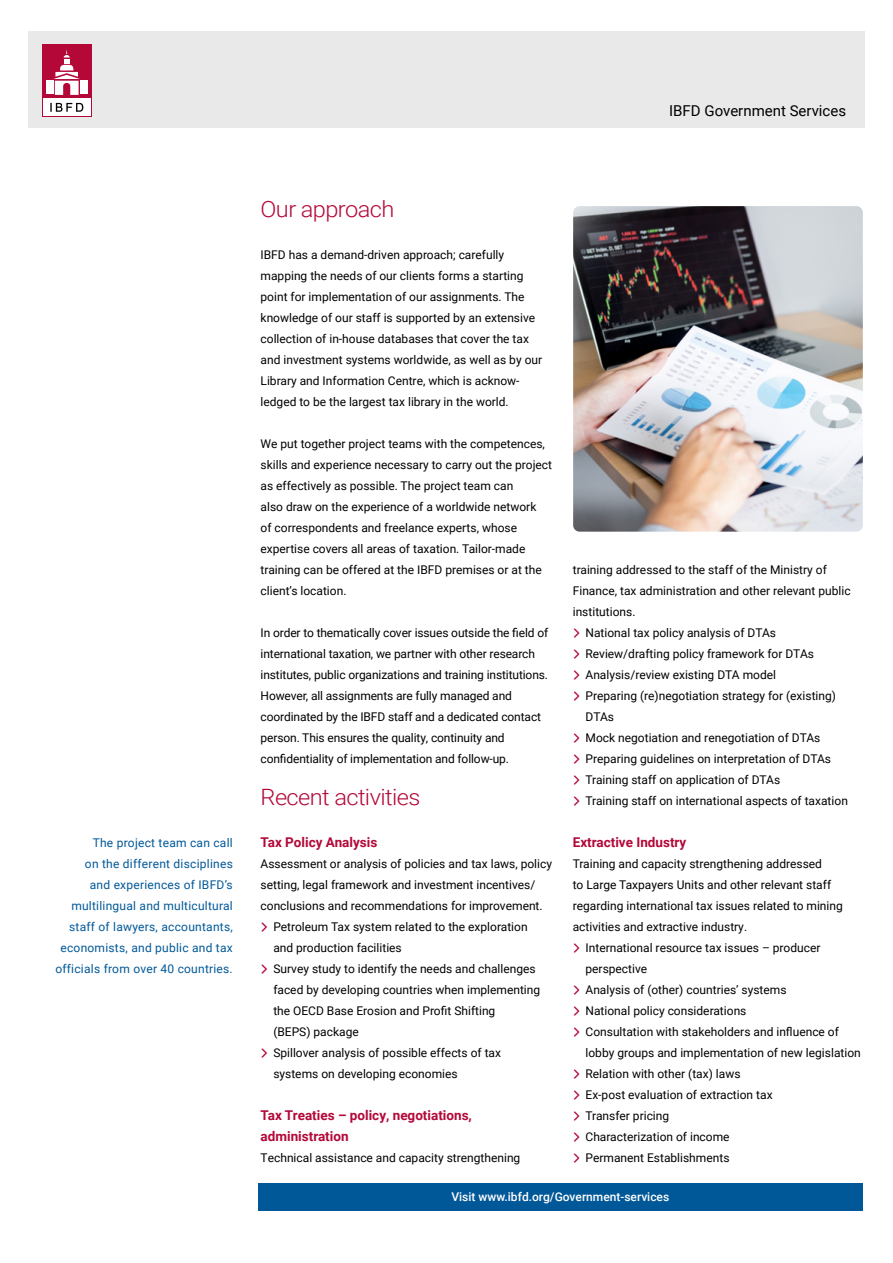
<style>
.page{position:relative;width:893px;height:1263px;background:#fff}
.page>*{position:absolute;margin:0;border:0;box-sizing:border-box;transform-origin:0 0}
.t1{font:300 22.5px "Roboto";letter-spacing:-.025em;color:#b30838;scale:1.05 1}
.t2{font:15px "Roboto";color:#000}
.t3{font:700 13.5px/21px "Roboto";color:#b30838}
.t4{font:12px/21px "Roboto";color:#000}
.t5{font:12px/21px "Roboto";letter-spacing:.02em;color:#005898;text-align:right}
.t6{font:500 12px "Roboto";color:#fff}
.s1{color:#b30838}
</style>
<div class="page">
<div style="left:28px;top:31px;width:837px;height:97px;background:#e9e9ea"></div>
<div style="left:42px;top:44px;width:50px;height:73px;background:#b30838"></div>
<div style="left:43px;top:99px;width:47px;height:17px;background:#fff"></div>
<div style="left:46px;top:81px;width:7px;height:13px;background:#fff"></div>
<div style="left:80px;top:81px;width:7px;height:13px;background:#fff"></div>
<svg style="left:53px;top:50px;width:27px;height:45px"></svg>
<svg style="left:50px;top:103px;width:33px;height:9px"></svg>
<img style="left:573px;top:206px;width:290px;height:326px">
<div style="left:258px;top:1183px;width:605px;height:27px;background:#005898"></div>
<p class="t2" style="left:669px;top:100px;width:178px">IBFD Government Services</p>
<p class="t5" style="left:55px;top:831px;width:179px">The project team can call<br>on the different disciplines<br>and experiences of IBFD’s multilingual and multicultural staff of lawyers, accountants, economists, and public and tax officials from over 40 countries.</p>
<h1 class="t1" style="left:261px;top:193px;width:129px">Our approach</h1>
<p class="t4" style="left:261px;top:243px;width:283px">IBFD has a demand-driven approach; carefully mapping the needs of our clients forms a starting point for implementation of our assignments. The knowledge of our staff is supported by an extensive collection of in-house databases that cover the tax and investment systems worldwide, as well as by our Library and Information Centre, which is acknow&shy;ledged to be the largest tax library in the world.</p>
<p class="t4" style="left:261px;top:432px;width:293px">We put together project teams with the competences, skills and experience necessary to carry out the project as effectively as possible. The project team can<br>also draw on the experience of a worldwide network<br>of correspondents and freelance experts, whose expertise covers all areas of taxation. Tailor-made training can be offered at the IBFD premises or at the client’s location.</p>
<p class="t4" style="left:261px;top:621px;width:289px">In order to thematically cover issues outside the field of international taxation, we partner with other research institutes, public organizations and training institutions.<br>However, all assignments are fully managed and coordinated by the IBFD staff and a dedicated contact person. This ensures the quality, continuity and confidentiality of implementation and follow-up.</p>
<h1 class="t1" style="left:261px;top:781px;width:154px">Recent activities</h1>
<p class="t3" style="left:261px;top:831px;width:118px">Tax Policy Analysis</p>
<p class="t4" style="left:261px;top:852px;width:293px">Assessment or analysis of policies and tax laws, policy</p>
<p class="t4" style="left:261px;top:873px;width:276px">setting, legal framework and investment incentives/</p>
<p class="t4" style="left:261px;top:894px;width:284px">conclusions and recommendations for improvement.</p>
<p class="t4" style="left:261px;top:915px;width:269px"><span class="s1">〉</span> Petroleum Tax system related to the exploration</p>
<p class="t4" style="left:273px;top:936px;width:130px">and production facilities</p>
<p class="t4" style="left:261px;top:957px;width:277px"><span class="s1">〉</span> Survey study to identify the needs and challenges</p>
<p class="t4" style="left:273px;top:978px;width:268px">faced by developing countries when implementing</p>
<p class="t4" style="left:273px;top:999px;width:224px">the OECD Base Erosion and Profit Shifting</p>
<p class="t4" style="left:273px;top:1020px;width:87px">(BEPS) package</p>
<p class="t4" style="left:261px;top:1041px;width:242px"><span class="s1">〉</span> Spillover analysis of possible effects of tax</p>
<p class="t4" style="left:273px;top:1062px;width:186px">systems on developing economies</p>
<p class="t3" style="left:261px;top:1104px;width:213px">Tax Treaties – policy, negotiations, administration</p>
<p class="t4" style="left:261px;top:1146px;width:261px">Technical assistance and capacity strengthening</p>
<p class="t4" style="left:573px;top:558px;width:256px">training addressed to the staff of the Ministry of</p>
<p class="t4" style="left:573px;top:579px;width:279px">Finance, tax administration and other relevant public</p>
<p class="t4" style="left:573px;top:600px;width:64px">institutions.</p>
<p class="t4" style="left:573px;top:621px;width:205px"><span class="s1">〉</span> National tax policy analysis of DTAs</p>
<p class="t4" style="left:573px;top:642px;width:243px"><span class="s1">〉</span> Review/drafting policy framework for DTAs</p>
<p class="t4" style="left:573px;top:663px;width:205px"><span class="s1">〉</span> Analysis/review existing DTA model</p>
<p class="t4" style="left:573px;top:684px;width:265px"><span class="s1">〉</span> Preparing (re)negotiation strategy for (existing)</p>
<p class="t4" style="left:585px;top:705px;width:30px">DTAs</p>
<p class="t4" style="left:573px;top:726px;width:249px"><span class="s1">〉</span> Mock negotiation and renegotiation of DTAs</p>
<p class="t4" style="left:573px;top:747px;width:260px"><span class="s1">〉</span> Preparing guidelines on interpretation of DTAs</p>
<p class="t4" style="left:573px;top:768px;width:209px"><span class="s1">〉</span> Training staff on application of DTAs</p>
<p class="t4" style="left:573px;top:789px;width:277px"><span class="s1">〉</span> Training staff on international aspects of taxation</p>
<p class="t3" style="left:573px;top:831px;width:115px">Extractive Industry</p>
<p class="t4" style="left:573px;top:852px;width:251px">Training and capacity strengthening addressed</p>
<p class="t4" style="left:573px;top:873px;width:260px">to Large Taxpayers Units and other relevant staff</p>
<p class="t4" style="left:573px;top:894px;width:272px">regarding international tax issues related to mining</p>
<p class="t4" style="left:573px;top:915px;width:176px">activities and extractive industry.</p>
<p class="t4" style="left:573px;top:936px;width:249px"><span class="s1">〉</span> International resource tax issues – producer</p>
<p class="t4" style="left:585px;top:957px;width:63px">perspective</p>
<p class="t4" style="left:573px;top:978px;width:215px"><span class="s1">〉</span> Analysis of (other) countries’ systems</p>
<p class="t4" style="left:573px;top:999px;width:175px"><span class="s1">〉</span> National policy considerations</p>
<p class="t4" style="left:573px;top:1020px;width:268px"><span class="s1">〉</span> Consultation with stakeholders and influence of</p>
<p class="t4" style="left:585px;top:1041px;width:277px">lobby groups and implementation of new legislation</p>
<p class="t4" style="left:573px;top:1062px;width:169px"><span class="s1">〉</span> Relation with other (tax) laws</p>
<p class="t4" style="left:573px;top:1083px;width:201px"><span class="s1">〉</span> Ex-post evaluation of extraction tax</p>
<p class="t4" style="left:573px;top:1104px;width:98px"><span class="s1">〉</span> Transfer pricing</p>
<p class="t4" style="left:573px;top:1125px;width:158px"><span class="s1">〉</span> Characterization of income</p>
<p class="t4" style="left:573px;top:1146px;width:158px"><span class="s1">〉</span> Permanent Establishments</p>
<p class="t6" style="left:451px;top:1188px;width:219px">Visit www.ibfd.org/Government-services</p>
</div>
